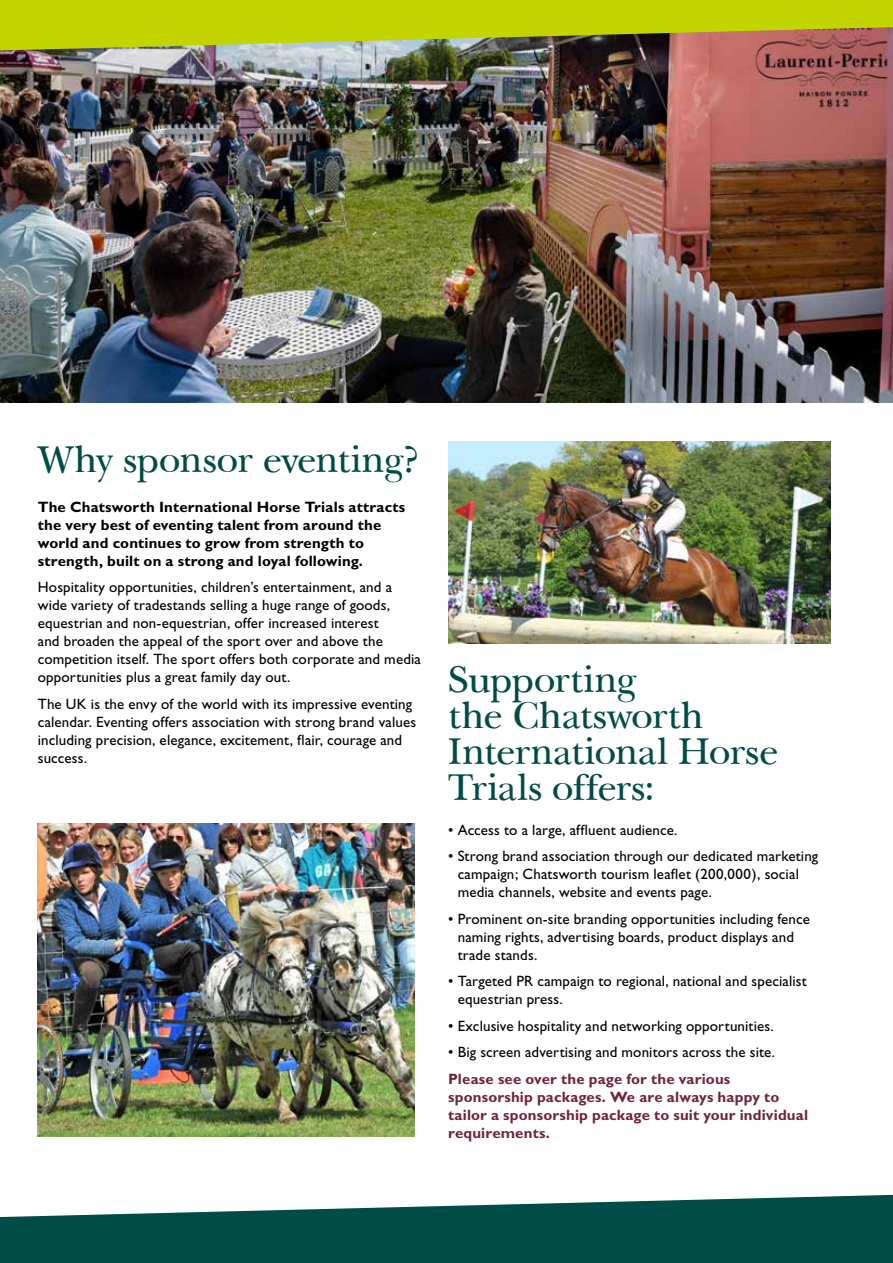
<style>
.page{position:relative;width:893px;height:1263px;background:#fff}
.page>*{position:absolute;margin:0;border:0;box-sizing:border-box;transform-origin:0 0}
.t1{font:39px/36px "New Baskerville";letter-spacing:-.005em;color:#004c46}
.t2{font:15px/18px "Gill Sans";letter-spacing:.01em;color:#000}
.t3{font:700 15px/18px "Gill Sans";letter-spacing:.01em;color:#000}
.t4{font:700 15px/18px "Gill Sans";letter-spacing:.01em;color:#71253d}
</style>
<div class="page">
<img style="left:0;top:50px;width:893px;height:352px">
<img style="left:448px;top:441px;width:383px;height:202px">
<img style="left:38px;top:823px;width:376px;height:313px">
<svg style="left:0;top:1195px;width:893px;height:68px;fill:#004c46"></svg>
<svg style="left:0;top:0;width:893px;height:50px;background:#b5bd18"></svg>
<h1 class="t1" style="left:38px;top:441px;width:382px">Why sponsor eventing?</h1>
<p class="t3" style="left:38px;top:498px;width:369px">The Chatsworth International Horse Trials attracts the very best of eventing talent from around the world and continues to grow from strength to strength, built on a strong and loyal following.</p>
<p class="t2" style="left:38px;top:578px;width:385px">Hospitality opportunities, children’s entertainment, and a wide variety of tradestands selling a huge range of goods, equestrian and non-equestrian, offer increased interest<br>and broaden the appeal of the sport over and above the competition itself. The sport offers both corporate and media opportunities plus a great family day out.</p>
<p class="t2" style="left:38px;top:695px;width:380px">The UK is the envy of the world with its impressive eventing calendar. Eventing offers association with strong brand values including precision, elegance, excitement, flair, courage and success.</p>
<h1 class="t1" style="left:448px;top:660px;width:332px">Supporting<br>the Chatsworth<br>International Horse<br>Trials offers:</h1>
<p class="t2" style="left:448px;top:820px;width:231px">• Access to a large, affluent audience.</p>
<p class="t2" style="left:458px;top:847px;width:362px;text-indent:-9px">• Strong brand association through our dedicated marketing campaign; Chatsworth tourism leaflet (200,000), social media channels, website and events page.</p>
<p class="t2" style="left:458px;top:909px;width:354px;text-indent:-9px">• Prominent on-site branding opportunities including fence naming rights, advertising boards, product displays and trade stands.</p>
<p class="t2" style="left:458px;top:972px;width:351px;text-indent:-9px">• Targeted PR campaign to regional, national and specialist equestrian press.</p>
<p class="t2" style="left:448px;top:1016px;width:327px">• Exclusive hospitality and networking opportunities.</p>
<p class="t2" style="left:448px;top:1043px;width:328px">• Big screen advertising and monitors across the site.</p>
<p class="t4" style="left:448px;top:1069px;width:362px">Please see over the page for the various sponsorship packages. We are always happy to tailor a sponsorship package to suit your individual requirements.</p>
</div>
